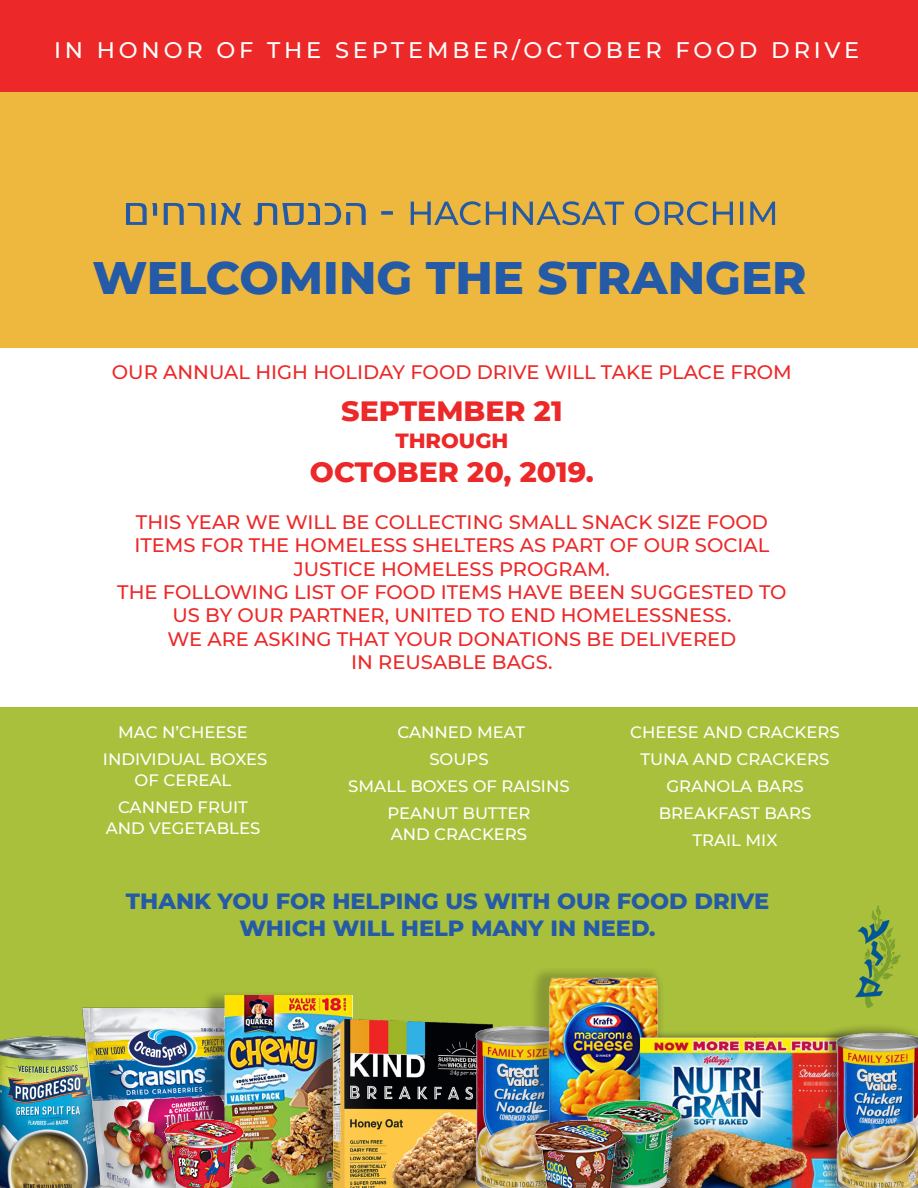
<style>
.page{position:relative;width:918px;height:1188px;background:#fff}
.page>*{position:absolute;margin:0;border:0;box-sizing:border-box;transform-origin:0 0}
.t1{font:800 46.5px "Montserrat";color:#255aa7}
.t2{font:800 28.5px "Montserrat";color:#ed2828}
.t3{font:800 22.5px/27px "Montserrat";color:#255aa7;text-align:center}
.t4{font:500 22.5px "Montserrat";letter-spacing:.17em;color:#fff}
.t5{font:800 21px "Montserrat";color:#ed2828}
.t6{font:500 19.5px/23.4px "Montserrat";color:#ed2828}
.t7{font:500 16.5px/21px "Montserrat";color:#fff;text-align:center}
</style>
<div class="page">
<div style="left:0;top:0;width:918px;height:92px;background:#ed2828"></div>
<div style="left:0;top:92px;width:918px;height:255px;background:#eeb83f"></div>
<svg style="left:126px;top:201px;width:649px;height:24px"></svg>
<div style="left:0;top:707px;width:918px;height:339px;background:#a8c03b"></div>
<img style="left:855px;top:905px;width:46px;height:103px">
<img style="left:0;top:1036px;width:81px;height:152px">
<img style="left:81px;top:1007px;width:104px;height:181px">
<div style="left:201px;top:990px;width:145px;height:198px;background:#a5bc3a"></div>
<img style="left:185px;top:995px;width:168px;height:193px">
<img style="left:281px;top:1019px;width:149px;height:169px">
<img style="left:430px;top:1022px;width:61px;height:166px">
<div style="left:530px;top:965px;width:136px;height:223px;background:#231f20;opacity:.24"></div>
<img style="left:491px;top:977px;width:175px;height:211px">
<img style="left:619px;top:1019px;width:173px;height:169px">
<img style="left:792px;top:1026px;width:126px;height:162px">
<div style="left:146px;top:1109px;width:94px;height:79px;background:#231f20;opacity:.4"></div>
<img style="left:158px;top:1113px;width:90px;height:75px">
<div style="left:590px;top:1103px;width:109px;height:85px;background:#231f20;opacity:.45"></div>
<img style="left:583px;top:1094px;width:104px;height:94px">
<div style="left:536px;top:1113px;width:108px;height:75px;background:#231f20;opacity:.75"></div>
<img style="left:533px;top:1111px;width:93px;height:77px">
<p class="t4" style="left:54px;top:34px;width:807px">IN HONOR OF THE SEPTEMBER/OCTOBER FOOD DRIVE</p>
<p class="t1" style="left:92px;top:244px;width:716px">WELCOMING THE STRANGER</p>
<p class="t6" style="left:112px;top:359px;width:681px">OUR ANNUAL HIGH HOLIDAY FOOD DRIVE WILL TAKE PLACE FROM</p>
<p class="t2" style="left:341px;top:390px;width:223px">SEPTEMBER 21</p>
<p class="t5" style="left:395px;top:425px;width:115px">THROUGH</p>
<p class="t2" style="left:310px;top:451px;width:285px">OCTOBER 20, 2019.</p>
<p class="t6" style="left:134px;top:509px;width:637px">THIS YEAR WE WILL BE COLLECTING SMALL SNACK SIZE FOOD<br>ITEMS FOR THE HOMELESS SHELTERS AS PART OF OUR SOCIAL</p>
<p class="t6" style="left:117px;top:556px;width:671px;text-align:center">JUSTICE HOMELESS PROGRAM.<br>THE FOLLOWING LIST OF FOOD ITEMS HAVE BEEN SUGGESTED TO US BY OUR PARTNER, UNITED TO END HOMELESSNESS.<br>WE ARE ASKING THAT YOUR DONATIONS BE DELIVERED<br>IN REUSABLE BAGS.</p>
<p class="t7" style="left:103px;top:718px;width:166px;line-height:27px">MAC N’CHEESE<br>INDIVIDUAL BOXES</p>
<p class="t7" style="left:135px;top:769px;width:98px">OF CEREAL</p>
<p class="t7" style="left:106px;top:796px;width:156px">CANNED FRUIT<br>AND VEGETABLES</p>
<p class="t7" style="left:397px;top:721px;width:129px">CANNED MEAT</p>
<p class="t7" style="left:429px;top:748px;width:61px">SOUPS</p>
<p class="t7" style="left:348px;top:775px;width:223px">SMALL BOXES OF RAISINS</p>
<p class="t7" style="left:387px;top:802px;width:145px;text-align:left">PEANUT BUTTER<br>AND CRACKERS</p>
<p class="t7" style="left:630px;top:721px;width:211px">CHEESE AND CRACKERS</p>
<p class="t7" style="left:641px;top:748px;width:190px">TUNA AND CRACKERS</p>
<p class="t7" style="left:666px;top:775px;width:139px">GRANOLA BARS</p>
<p class="t7" style="left:659px;top:802px;width:154px">BREAKFAST BARS</p>
<p class="t7" style="left:692px;top:829px;width:87px">TRAIL MIX</p>
<p class="t3" style="left:126px;top:886px;width:645px">THANK YOU FOR HELPING US WITH OUR FOOD DRIVE<br>WHICH WILL HELP MANY IN NEED.</p>
</div>
